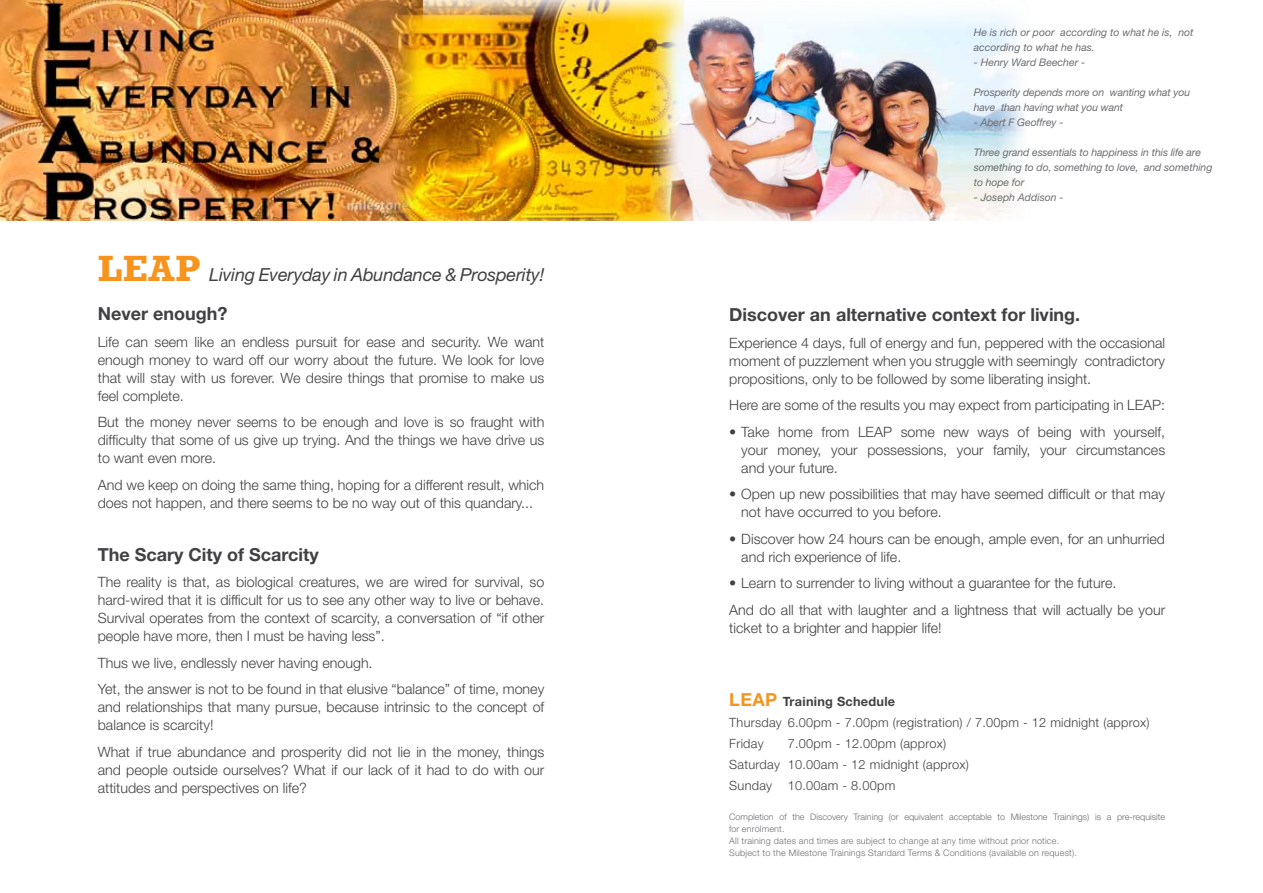
<style>
.page{position:relative;width:1263px;height:893px;background:#fff}
.page>*{position:absolute;margin:0;border:0;box-sizing:border-box;transform-origin:0 0}
.t1{font:700 18px "Helvetica Neue";color:#414042}
.t2{font:italic 18px/39.3px "Helvetica Neue";letter-spacing:-.01em;color:#414042}
.t3{font:300 14.25px/18px "Helvetica Neue";color:#414042;text-align:justify}
.t4{font:300 12.75px/21px "Helvetica Neue";letter-spacing:.02em;color:#414042}
.t5{font:italic 10.5px/15px "Helvetica Neue";letter-spacing:-.01em;color:#6d6e71}
.t6{font:300 9px/12px "Helvetica Neue";letter-spacing:.02em;color:#6d6e71}
.s1{font-family:"Rockwell";font-weight:700;font-style:normal;font-size:37.5px;color:#f7941e}
.s2{font-weight:700;font-style:normal}
.s3{font-weight:700;font-size:18px;color:#f7941e}
.s4{font-weight:700}
</style>
<div class="page">
<img style="left:0;top:0;width:422px;height:221px">
<img style="left:386px;top:0;width:260px;height:220px">
<img style="left:646px;top:0;width:378px;height:221px">
<p class="t2" style="left:98px;top:255px;width:448px"><span class="s1">LEAP</span> Living Everyday in Abundance &amp; Prosperity!<br><span class="s2">Never enough?</span></p>
<p class="t3" style="left:98px;top:332px;width:448px">Life can seem like an endless pursuit for ease and security. We want enough money to ward off our worry about the future. We look for love that will stay with us forever. We desire things that promise to make us feel complete.</p>
<p class="t3" style="left:98px;top:413px;width:448px">But the money never seems to be enough and love is so fraught with difficulty that some of us give up trying. And the things we have drive us to want even more.</p>
<p class="t3" style="left:98px;top:475px;width:448px">And we keep on doing the same thing, hoping for a different result, which does not happen, and there seems to be no way out of this quandary...</p>
<p class="t1" style="left:98px;top:543px;width:223px">The Scary City of Scarcity</p>
<p class="t3" style="left:98px;top:573px;width:448px">The reality is that, as biological creatures, we are wired for survival, so hard-wired that it is difficult for us to see any other way to live or behave.<br>Survival operates from the context of scarcity, a conversation of “if other people have more, then I must be having less”.</p>
<p class="t3" style="left:98px;top:649px;width:448px;line-height:26.5px">Thus we live, endlessly never having enough.<br>Yet, the answer is not to be found in that elusive “balance” of time, money</p>
<p class="t3" style="left:98px;top:698px;width:448px">and relationships that many pursue, because intrinsic to the concept of balance is scarcity!</p>
<p class="t3" style="left:98px;top:742px;width:448px">What if true abundance and prosperity did not lie in the money, things and people outside ourselves? What if our lack of it had to do with our attitudes and perspectives on life?</p>
<p class="t5" style="left:974px;top:24px;width:221px">He is rich or poor according to what he is, not according to what he has.</p>
<p class="t5" style="left:974px;top:54px;width:113px">- Henry Ward Beecher -</p>
<p class="t5" style="left:974px;top:84px;width:218px">Prosperity depends more on wanting what you have than having what you want</p>
<p class="t5" style="left:974px;top:114px;width:91px">- Abert F Geoffrey -</p>
<p class="t5" style="left:974px;top:144px;width:240px">Three grand essentials to happiness in this life are something to do, something to love, and something to hope for</p>
<p class="t5" style="left:974px;top:189px;width:91px">- Joseph Addison -</p>
<p class="t1" style="left:729px;top:304px;width:352px">Discover an alternative context for living.</p>
<p class="t3" style="left:729px;top:333px;width:437px">Experience 4 days, full of energy and fun, peppered with the occasional moment of puzzlement when you struggle with seemingly contradictory propositions, only to be followed by some liberating insight.</p>
<p class="t3" style="left:729px;top:396px;width:437px">Here are some of the results you may expect from participating in LEAP:</p>
<p class="t3" style="left:741px;top:422px;width:425px;text-indent:-12px">• Take home from LEAP some new ways of being with yourself, your money, your possessions, your family, your circumstances and your future.</p>
<p class="t3" style="left:741px;top:485px;width:425px;text-indent:-12px">• Open up new possibilities that may have seemed difficult or that may not have occurred to you before.</p>
<p class="t3" style="left:741px;top:529px;width:425px;text-indent:-12px">• Discover how 24 hours can be enough, ample even, for an unhurried and rich experience of life.</p>
<p class="t3" style="left:729px;top:570px;width:437px;line-height:26.5px">• Learn to surrender to living without a guarantee for the future.<br>And do all that with laughter and a lightness that will actually be your</p>
<p class="t3" style="left:729px;top:618px;width:214px">ticket to a brighter and happier life!</p>
<p class="t4" style="left:729px;top:690px;width:422px"><span class="s3">LEAP</span> <span class="s4">Training Schedule<br></span>Thursday 6.00pm - 7.00pm (registration) / 7.00pm - 12 midnight (approx)<br>Friday</p>
<p class="t4" style="left:729px;top:732px;width:241px;text-indent:58px">7.00pm - 12.00pm (approx)<br>Saturday 10.00am - 12 midnight (approx)<br>Sunday 10.00am - 8.00pm</p>
<p class="t6" style="left:729px;top:811px;width:437px">Completion of the Discovery Training (or equivalent acceptable to Milestone Trainings) is a pre-requisite for enrolment.<br>All training dates and times are subject to change at any time without prior notice.<br>Subject to the Milestone Trainings Standard Terms &amp; Conditions (available on request).</p>
</div>
